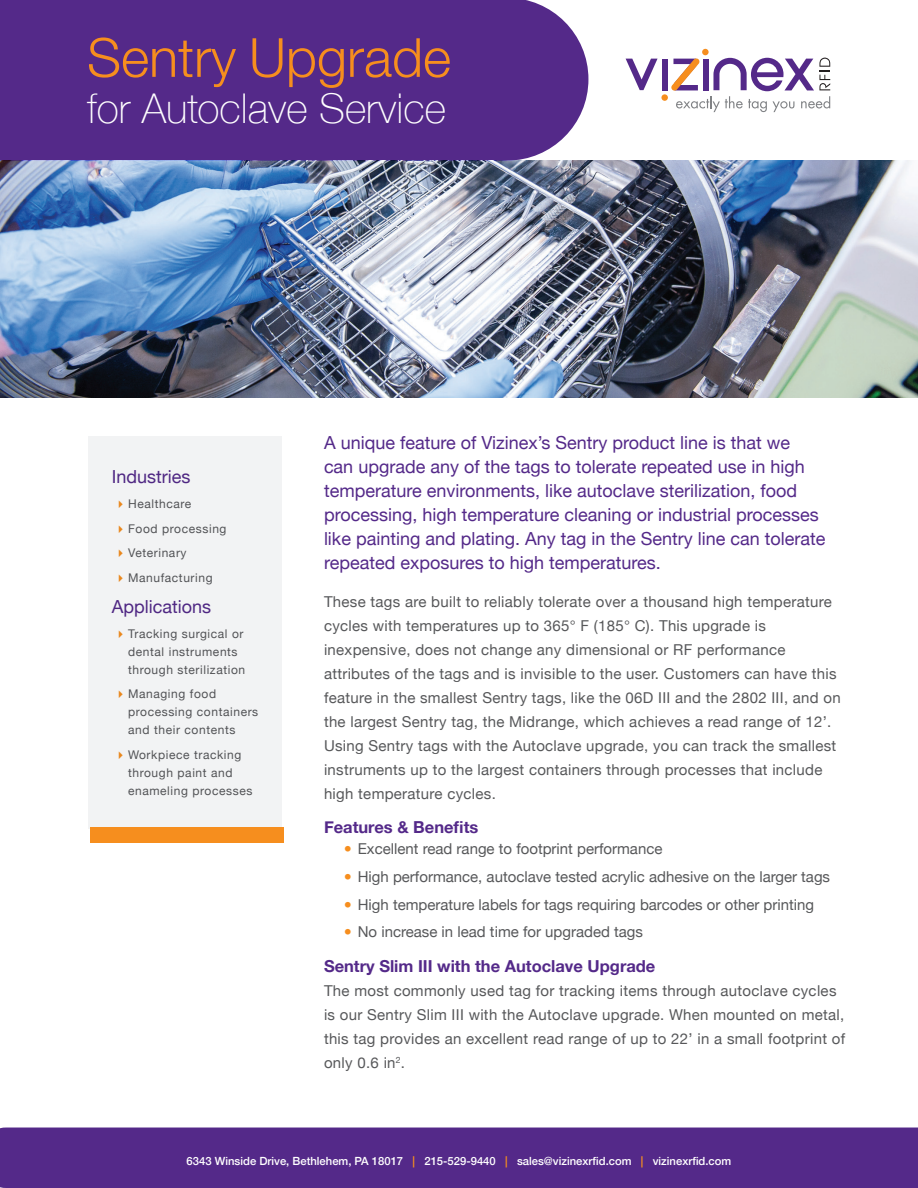
<style>
.page{position:relative;width:918px;height:1188px;background:#fff}
.page>*{position:absolute;margin:0;border:0;box-sizing:border-box;transform-origin:0 0}
.t1{font:300 54px "Helvetica Neue";color:#f68e1e}
.t2{font:100 41.1px "Helvetica Neue";color:#fff}
.t3{font:18px/24px "Helvetica Neue";color:#542989}
.t4{font:700 16.5px "Helvetica Neue";color:#542989}
.t5{font:15px/24px "Helvetica Neue";letter-spacing:.02em;color:#57585a}
.t6{font:15px "Helvetica Neue";color:#57585a}
.t7{font:12px/18px "Helvetica Neue";letter-spacing:.05em;color:#57585a}
.t8{font:500 11.25px "Helvetica Neue";color:#fff}
.s1{font-family:"Gotham";font-weight:900;color:#f68e1e}
.s2{color:#f68e1e}
</style>
<div class="page">
<div style="left:0;top:1128px;width:918px;height:60px;background:#542989"></div>
<div style="left:88px;top:437px;width:193px;height:392px;background:#f2f3f4"></div>
<div style="left:90px;top:828px;width:194px;height:15px;background:#f68e1e"></div>
<img style="left:0;top:160px;width:918px;height:237px">
<div style="left:0;top:0;width:588px;height:161px;background:#542989"></div>
<div style="left:662px;top:59px;width:6px;height:31px;background:#542989"></div>
<div style="left:661px;top:94px;width:7px;height:7px;background:#f68e1e;border-radius:50%"></div>
<div style="left:702px;top:49px;width:7px;height:6px;background:#f68e1e;border-radius:50%"></div>
<svg style="left:626px;top:59px;width:32px;height:31px"></svg>
<svg style="left:671px;top:58px;width:159px;height:54px"></svg>
<h1 class="t1" style="left:87px;top:14px;width:366px">Sentry Upgrade</h1>
<h2 class="t2" style="left:87px;top:78px;width:360px">for Autoclave Service</h2>
<p class="t3" style="left:112px;top:466px;width:80px">Industries</p>
<p class="t7" style="left:128px;top:492px;width:100px;line-height:24.8px">Healthcare<br>Food processing<br>Veterinary<br>Manufacturing</p>
<p class="t3" style="left:112px;top:595px;width:101px">Applications</p>
<p class="t7" style="left:128px;top:625px;width:119px">Tracking surgical or dental instruments through sterilization</p>
<p class="t7" style="left:128px;top:686px;width:132px">Managing food processing containers and their contents</p>
<p class="t7" style="left:128px;top:746px;width:126px">Workpiece tracking through paint and enameling processes</p>
<p class="t3" style="left:324px;top:432px;width:503px">A unique feature of Vizinex’s Sentry product line is that we<br>can upgrade any of the tags to tolerate repeated use in high temperature environments, like autoclave sterilization, food processing, high temperature cleaning or industrial processes like painting and plating. Any tag in the Sentry line can tolerate repeated exposures to high temperatures.</p>
<p class="t5" style="left:324px;top:590px;width:518px">These tags are built to reliably tolerate over a thousand high temperature cycles with temperatures up to 365° F (185° C). This upgrade is inexpensive, does not change any dimensional or RF performance attributes of the tags and is invisible to the user. Customers can have this feature in the smallest Sentry tags, like the 06D III and the 2802 III, and on the largest Sentry tag, the Midrange, which achieves a read range of 12’.<br>Using Sentry tags with the Autoclave upgrade, you can track the smallest instruments up to the largest containers through processes that include high temperature cycles.</p>
<p class="t4" style="left:324px;top:814px;width:156px">Features &amp; Benefits</p>
<p class="t6" style="left:344px;top:838px;width:320px"><span class="s1">•</span> Excellent read range to footprint performance</p>
<p class="t6" style="left:344px;top:866px;width:487px"><span class="s1">•</span> High performance, autoclave tested acrylic adhesive on the larger tags</p>
<p class="t6" style="left:344px;top:893px;width:471px"><span class="s1">•</span> High temperature labels for tags requiring barcodes or other printing</p>
<p class="t6" style="left:344px;top:921px;width:300px"><span class="s1">•</span> No increase in lead time for upgraded tags</p>
<p class="t4" style="left:324px;top:953px;width:333px">Sentry Slim III with the Autoclave Upgrade</p>
<p class="t5" style="left:324px;top:979px;width:523px">The most commonly used tag for tracking items through autoclave cycles is our Sentry Slim III with the Autoclave upgrade. When mounted on metal, this tag provides an excellent read range of up to 22’ in a small footprint of only 0.6 in<sup>2</sup>.</p>
<p class="t8" style="left:187px;top:1152px;width:546px">6343 Winside Drive, Bethlehem, PA 18017 <span class="s2">|</span> 215-529-9440 <span class="s2">|</span> sales@vizinexrfid.com <span class="s2">|</span> vizinexrfid.com</p>
</div>
